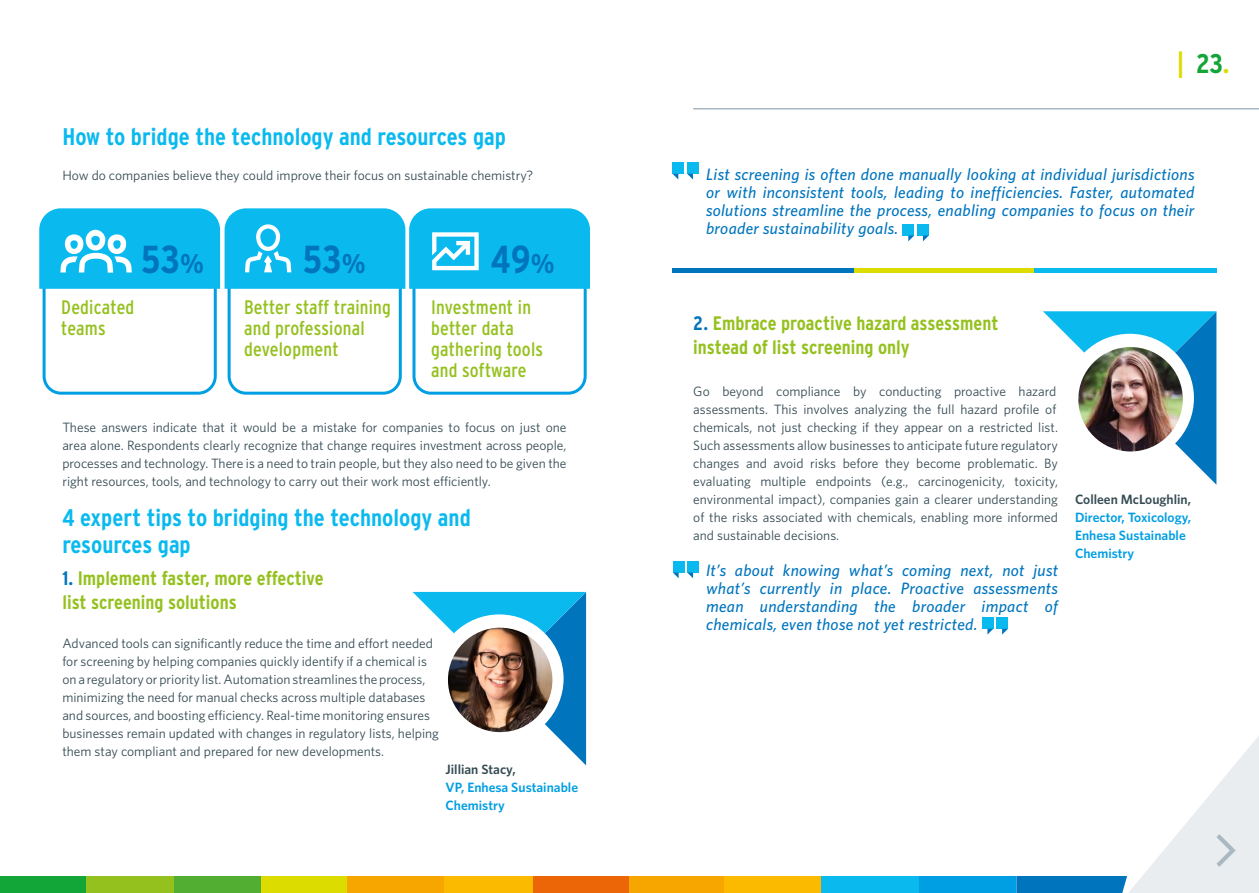
<style>
.page{position:relative;width:1259px;height:893px;background:#fff}
.page>*{position:absolute;margin:0;border:0;box-sizing:border-box;transform-origin:0 0}
.t1{font:700 39px "Interstate Condensed";color:#0075be}
.t2{font:700 27px "Interstate Condensed";color:#dddc00}
.t3{font:700 24px/27px "Interstate Condensed";color:#0abaee}
.t4{font:700 19.5px/24px "Interstate Condensed";color:#95c11f}
.t5{font:19.5px/21px "Interstate Condensed";letter-spacing:.01em;color:#95c11f}
.t6{font:italic 500 16.5px/18px "Whitney";letter-spacing:.02em;color:#0075be;text-align:justify}
.t7{font:13.5px/18px "Whitney";color:#354b54}
.t8{font:600 13.5px/18px "Whitney";color:#009ee3}
.t9{font:600 13.5px "Whitney";color:#354b54}
.s1{font-size:27px}
.s2{color:#0075be}
.s3{color:#12a537}
</style>
<div class="page">
<div style="left:0;top:876px;width:87px;height:17px;background:#12a537"></div>
<div style="left:442px;top:876px;width:92px;height:17px;background:#fbba00"></div>
<div style="left:918px;top:876px;width:98px;height:17px;background:#009ee3"></div>
<div style="left:174px;top:876px;width:87px;height:17px;background:#51ae32"></div>
<div style="left:533px;top:876px;width:96px;height:17px;background:#ec6607"></div>
<div style="left:723px;top:876px;width:98px;height:17px;background:#fbba00"></div>
<div style="left:87px;top:876px;width:87px;height:17px;background:#95c11f"></div>
<div style="left:261px;top:876px;width:87px;height:17px;background:#dddc00"></div>
<div style="left:629px;top:876px;width:95px;height:17px;background:#f7a600"></div>
<div style="left:348px;top:876px;width:96px;height:17px;background:#f7a600"></div>
<div style="left:821px;top:876px;width:98px;height:17px;background:#0abaee"></div>
<hr style="left:693px;top:108px;width:566px;height:2px;background:#a9b8c1">
<svg style="left:1016px;top:736px;width:243px;height:157px"></svg>
<div style="left:917px;top:224px;width:12px;height:11px;background:#0abaee"></div>
<svg style="left:923px;top:235px;width:6px;height:6px"></svg>
<div style="left:902px;top:224px;width:12px;height:11px;background:#0abaee"></div>
<svg style="left:908px;top:235px;width:6px;height:6px"></svg>
<div style="left:996px;top:617px;width:12px;height:12px;background:#0abaee"></div>
<svg style="left:1002px;top:629px;width:6px;height:6px"></svg>
<div style="left:981px;top:617px;width:12px;height:12px;background:#0abaee"></div>
<svg style="left:987px;top:629px;width:6px;height:6px"></svg>
<div style="left:43px;top:213px;width:174px;height:182px;border:3px solid #009ee3;border-radius:17px"></div>
<div style="left:228px;top:213px;width:174px;height:182px;border:3px solid #009ee3;border-radius:17px"></div>
<div style="left:412px;top:213px;width:174px;height:182px;border:3px solid #009ee3;border-radius:17px"></div>
<svg style="left:39px;top:208px;width:551px;height:83px;background:#27c2ef"></svg>
<svg style="left:412px;top:592px;width:174px;height:173px"></svg>
<img style="left:448px;top:628px;width:104px;height:104px;border-radius:52px">
<svg style="left:1043px;top:311px;width:173px;height:174px"></svg>
<img style="left:1078px;top:347px;width:104px;height:104px;border-radius:52px">
<div style="left:672px;top:162px;width:12px;height:12px;background:#0abaee"></div>
<svg style="left:673px;top:174px;width:5px;height:5px"></svg>
<div style="left:687px;top:162px;width:12px;height:12px;background:#0abaee"></div>
<svg style="left:687px;top:174px;width:6px;height:6px"></svg>
<div style="left:673px;top:561px;width:11px;height:12px;background:#0abaee"></div>
<svg style="left:673px;top:572px;width:5px;height:6px"></svg>
<div style="left:687px;top:561px;width:12px;height:12px;background:#0abaee"></div>
<svg style="left:687px;top:572px;width:6px;height:6px"></svg>
<hr style="left:672px;top:268px;width:182px;height:4px;background:#0075be">
<hr style="left:854px;top:268px;width:182px;height:4px;background:#dddc00">
<hr style="left:1034px;top:268px;width:182px;height:4px;background:#0abaee">
<h3 class="t3" style="left:62px;top:123px;width:445px">How to bridge the technology and resources gap</h3>
<p class="t7" style="left:62px;top:166px;width:472px">How do companies believe they could improve their focus on sustainable chemistry?</p>
<h1 class="t1" style="left:141px;top:237px;width:64px">53<span class="s1">%</span></h1>
<h1 class="t1" style="left:303px;top:237px;width:64px">53<span class="s1">%</span></h1>
<h1 class="t1" style="left:491px;top:237px;width:65px">49<span class="s1">%</span></h1>
<h3 class="t5" style="left:61px;top:297px;width:75px">Dedicated teams</h3>
<h3 class="t5" style="left:244px;top:297px;width:148px">Better staff training and professional development</h3>
<h3 class="t5" style="left:431px;top:297px;width:113px">Investment in better data gathering tools and software</h3>
<p class="t7" style="left:62px;top:418px;width:505px;text-align:justify">These answers indicate that it would be a mistake for companies to focus on just one area alone. Respondents clearly recognize that change requires investment across people, processes and technology. There is a need to train people, but they also need to be given the right resources, tools, and technology to carry out their work most efficiently.</p>
<h3 class="t3" style="left:62px;top:504px;width:410px">4 expert tips to bridging the technology and resources gap</h3>
<h3 class="t4" style="left:62px;top:566px;width:263px"><span class="s2">1.</span> Implement faster, more effective list screening solutions</h3>
<p class="t7" style="left:62px;top:634px;width:378px">Advanced tools can significantly reduce the time and effort needed for screening by helping companies quickly identify if a chemical is on a regulatory or priority list. Automation streamlines the process, minimizing the need for manual checks across multiple databases and sources, and boosting efficiency. Real-time monitoring ensures businesses remain updated with changes in regulatory lists, helping them stay compliant and prepared for new developments.</p>
<p class="t9" style="left:445px;top:761px;width:72px">Jillian Stacy,</p>
<p class="t8" style="left:445px;top:778px;width:134px">VP, Enhesa Sustainable<br>Chemistry</p>
<h2 class="t2" style="left:1177px;top:49px;width:54px">| <span class="s3">23</span>.</h2>
<p class="t6" style="left:706px;top:165px;width:490px">List screening is often done manually looking at individual jurisdictions or with inconsistent tools, leading to inefficiencies. Faster, automated solutions streamline the process, enabling companies to focus on their broader sustainability goals.</p>
<h3 class="t4" style="left:693px;top:311px;width:307px"><span class="s2">2.</span> Embrace proactive hazard assessment instead of list screening only</h3>
<p class="t7" style="left:693px;top:382px;width:366px">Go beyond compliance by conducting proactive hazard assessments. This involves analyzing the full hazard profile of chemicals, not just checking if they appear on a restricted list.<br>Such assessments allow businesses to anticipate future regulatory changes and avoid risks before they become problematic. By evaluating multiple endpoints (e.g., carcinogenicity, toxicity, environmental impact), companies gain a clearer understanding of the risks associated with chemicals, enabling more informed and sustainable decisions.</p>
<p class="t6" style="left:706px;top:561px;width:353px">It’s about knowing what’s coming next, not just what’s currently in place. Proactive assessments mean understanding the broader impact of chemicals, even those not yet restricted.</p>
<p class="t9" style="left:1075px;top:491px;width:117px">Colleen McLoughlin,</p>
<p class="t8" style="left:1075px;top:508px;width:118px">Director, Toxicology,<br>Enhesa Sustainable<br>Chemistry</p>
</div>
